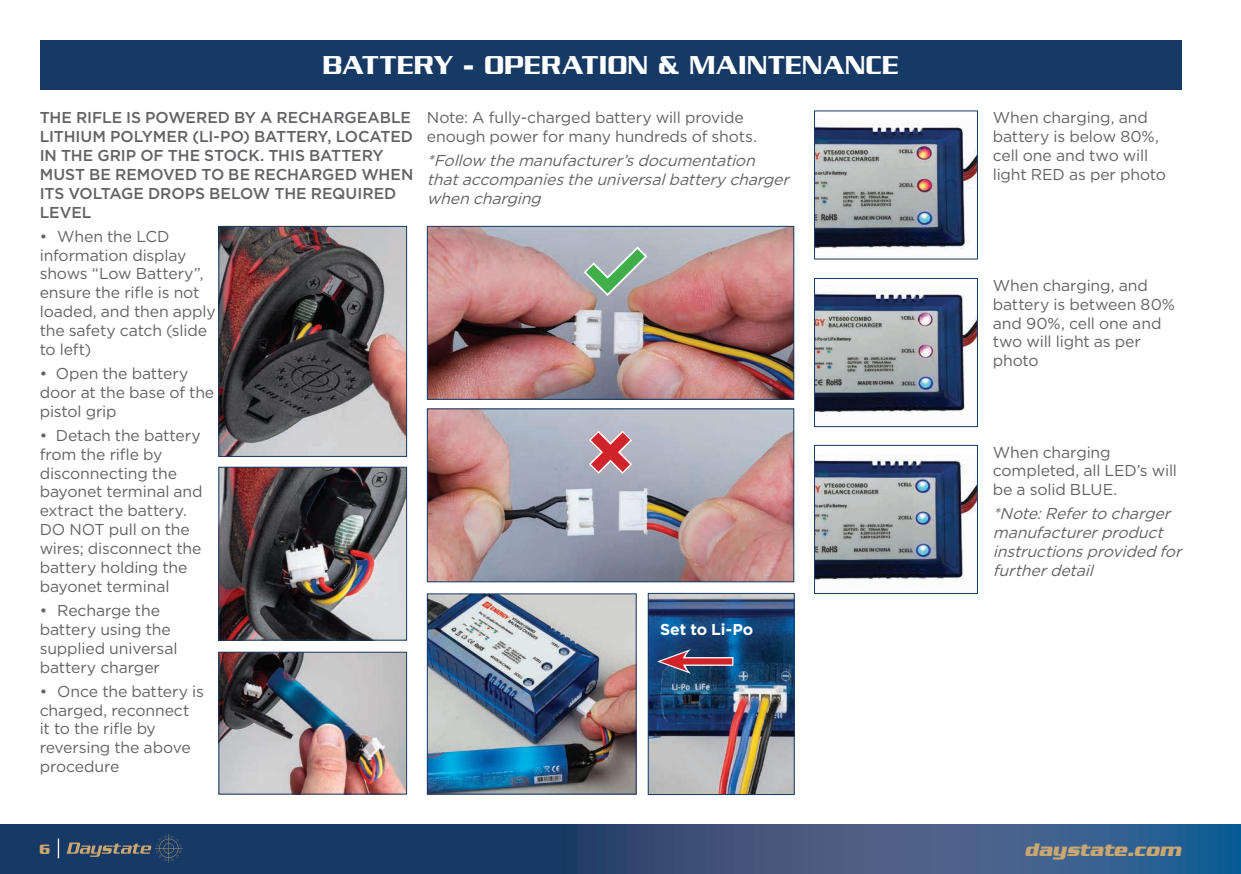
<style>
.page{position:relative;width:1241px;height:874px;background:#fff}
.page>*{position:absolute;margin:0;border:0;box-sizing:border-box;transform-origin:0 0}
.t1{font:500 28px "Serpentine";letter-spacing:.005em;color:#fff}
.t2{font:italic 700 18.9px "Serpentine";letter-spacing:-.005em;color:#caa770}
.t3{font:15.75px/18.9px "Gotham";letter-spacing:-.01em;color:#636366}
.t4{font:italic 15.75px/18.9px "Gotham";color:#636366}
.t5{font:500 15.75px/18.9px "Gotham";letter-spacing:-.005em;color:#636366}
.t6{font:700 15.75px "Gotham";letter-spacing:-.01em;color:#fff}
.t7{font:700 14px "Serpentine D";color:#caa770}
</style>
<div class="page">
<svg style="left:0;top:824px;width:1240px;height:49px;background:#2b4b76"></svg>
<svg style="left:67px;top:833px;width:116px;height:28px;background:#334b66"></svg>
<svg style="left:58px;top:838px;width:1px;height:19px"></svg>
<img style="left:429px;top:595px;width:205px;height:197px">
<div style="left:427px;top:593px;width:209px;height:201px;border:1px solid #163965"></div>
<img style="left:429px;top:410px;width:363px;height:170px">
<div style="left:427px;top:408px;width:367px;height:174px;border:1px solid #163965"></div>
<img style="left:429px;top:228px;width:363px;height:169px">
<div style="left:427px;top:226px;width:367px;height:173px;border:1px solid #163965"></div>
<div style="left:40px;top:40px;width:1141px;height:49px;background:#163965"></div>
<img style="left:220px;top:228px;width:185px;height:226px">
<div style="left:218px;top:226px;width:189px;height:230px;border:1px solid #163965"></div>
<img style="left:220px;top:468px;width:185px;height:170px">
<div style="left:218px;top:466px;width:189px;height:174px;border:1px solid #163965"></div>
<img style="left:220px;top:653px;width:185px;height:139px">
<div style="left:218px;top:651px;width:189px;height:143px;border:1px solid #163965"></div>
<img style="left:816px;top:123px;width:159px;height:126px">
<img style="left:816px;top:290px;width:159px;height:126px">
<div style="left:814px;top:278px;width:163px;height:149px;border:1px solid #163965"></div>
<img style="left:816px;top:454px;width:159px;height:131px">
<div style="left:814px;top:444px;width:163px;height:149px;border:1px solid #163965"></div>
<img style="left:649px;top:594px;width:143px;height:198px">
<div style="left:647px;top:592px;width:147px;height:202px;border:1px solid #163965"></div>
<div style="left:676px;top:656px;width:57px;height:9px;background:#e9ecf0"></div>
<svg style="left:569px;top:231px;width:93px;height:75px;background:#a8ada8"></svg>
<svg style="left:573px;top:415px;width:74px;height:73px;background:#b7a0ad"></svg>
<div style="left:676px;top:658px;width:56px;height:6px;background:#d1232a"></div>
<svg style="left:657px;top:648px;width:34px;height:25px"></svg>
<h1 class="t1" style="left:322px;top:49px;width:577px">BATTERY - OPERATION &amp; MAINTENANCE</h1>
<p class="t5" style="left:40px;top:108px;width:375px">THE RIFLE IS POWERED BY A RECHARGEABLE<br>LITHIUM POLYMER (LI-PO) BATTERY, LOCATED<br>IN THE GRIP OF THE STOCK. THIS BATTERY<br>MUST BE REMOVED TO BE RECHARGED WHEN<br>ITS VOLTAGE DROPS BELOW THE REQUIRED<br>LEVEL</p>
<p class="t3" style="left:40px;top:226px;width:178px">• When the LCD information display shows “Low Battery”, ensure the rifle is not loaded, and then apply the safety catch (slide to left)</p>
<p class="t3" style="left:40px;top:363px;width:176px">• Open the battery door at the base of the pistol grip</p>
<p class="t3" style="left:40px;top:425px;width:164px">• Detach the battery from the rifle by disconnecting the bayonet terminal and extract the battery.<br>DO NOT pull on the wires; disconnect the battery holding the bayonet terminal</p>
<p class="t3" style="left:40px;top:600px;width:139px">• Recharge the battery using the supplied universal battery charger</p>
<p class="t3" style="left:40px;top:681px;width:166px">• Once the battery is charged, reconnect<br>it to the rifle by reversing the above procedure</p>
<p class="t3" style="left:427px;top:108px;width:331px">Note: A fully-charged battery will provide enough power for many hundreds of shots.</p>
<p class="t4" style="left:427px;top:150px;width:369px">*Follow themanufacturer’sdocumentation thataccompaniestheuniversalbatterycharger whencharging</p>
<p class="t6" style="left:660px;top:618px;width:95px">Set to Li-Po</p>
<p class="t3" style="left:992px;top:108px;width:175px">When charging, and battery is below 80%, cell one and two will light RED as per photo</p>
<p class="t3" style="left:992px;top:275px;width:184px">When charging, and battery is between 80% and 90%, cell one and two will light as per photo</p>
<p class="t3" style="left:992px;top:442px;width:186px">When charging completed, all LED’s will be a solid BLUE.</p>
<p class="t4" style="left:992px;top:503px;width:195px">*Note:Refertocharger manufacturerproduct instructionsprovidedfor furtherdetail</p>
<p class="t7" style="left:39px;top:841px;width:13px">6</p>
<p class="t2" style="left:1024px;top:838px;width:158px">daystate.com</p>
</div>
